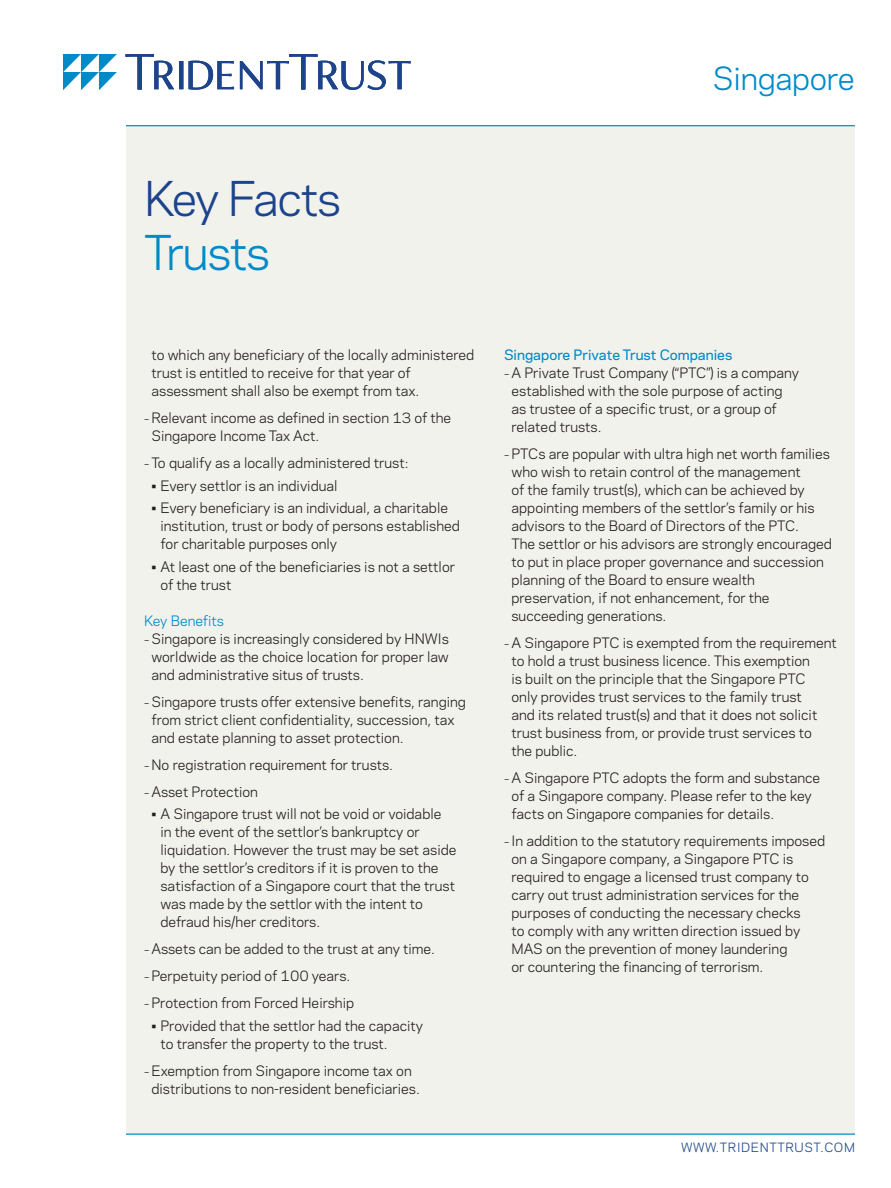
<style>
.page{position:relative;width:891px;height:1188px;background:#fff}
.page>*{position:absolute;margin:0;border:0;box-sizing:border-box;transform-origin:0 0}
.t1{font:45px "Polaris";letter-spacing:-.04em;color:#1d448b}
.t2{font:45px "Polaris";letter-spacing:-.03em;color:#008ac8}
.t3{font:30px "Polaris";letter-spacing:-.01em;color:#008ac8}
.t4{font:13.5px/18px "Polaris";color:#231f20}
.Head_1{font:500 13.5px "Polaris";color:#008ac8}
.Head_2{font:13.5px "Polaris";color:#008ac8}
.t5{font:12px "Polaris";letter-spacing:.05em;color:#1d448b}
.s1{font-size:10.5px}
</style>
<div class="page">
<div style="left:126px;top:126px;width:729px;height:1008px;background:#f2f2ed"></div>
<hr style="left:126px;top:126px;width:729px;height:1px;background:#008ac8">
<hr style="left:126px;top:1134px;width:729px;height:1px;background:#008ac8">
<svg style="left:126px;top:54px;width:285px;height:36px"></svg>
<svg style="left:63px;top:54px;width:54px;height:36px"></svg>
<h2 class="t3" style="left:713px;top:56px;width:144px">Singapore</h2>
<h1 class="t1" style="left:144px;top:165px;width:199px">Key Facts</h1>
<h1 class="t2" style="left:144px;top:219px;width:128px">Trusts</h1>
<p class="t4" style="left:152px;top:345px;width:324px">to which any beneficiary of the locally administered trust is entitled to receive for that year of assessment shall also be exempt from tax.</p>
<p class="t4" style="left:152px;top:408px;width:301px;text-indent:-8px"><span class="s1">–</span> Relevant income as defined in section 13 of the<br>Singapore Income Tax Act.</p>
<p class="t4" style="left:144px;top:453px;width:266px"><span class="s1">–</span> To qualify as a locally administered trust:</p>
<p class="t4" style="left:152px;top:476px;width:188px">• Every settlor is an individual</p>
<p class="t4" style="left:160px;top:498px;width:301px;text-indent:-9px">• Every beneficiary is an individual, a charitable institution, trust or body of persons established for charitable purposes only</p>
<p class="t4" style="left:160px;top:557px;width:296px;text-indent:-9px">• At least one of the beneficiaries is not a settlor of the trust</p>
<p class="Head_2" style="left:144px;top:610px;width:82px">Key Benefits</p>
<p class="t4" style="left:152px;top:629px;width:299px;text-align:justify;text-indent:-8px"><span class="s1">–</span> Singapore is increasingly considered by HNWIs worldwide as the choice location for proper law and administrative situs of trusts.</p>
<p class="t4" style="left:152px;top:692px;width:316px;text-indent:-8px"><span class="s1">–</span> Singapore trusts offer extensive benefits, ranging from strict client confidentiality, succession, tax and estate planning to asset protection.</p>
<p class="t4" style="left:144px;top:755px;width:251px"><span class="s1">–</span> No registration requirement for trusts.</p>
<p class="t4" style="left:144px;top:782px;width:115px"><span class="s1">–</span> Asset Protection</p>
<p class="t4" style="left:160px;top:804px;width:298px;text-indent:-9px">• A Singapore trust will not be void or voidable<br>in the event of the settlor’s bankruptcy or liquidation. However the trust may be set aside by the settlor’s creditors if it is proven to the satisfaction of a Singapore court that the trust was made by the settlor with the intent to defraud his/her creditors.</p>
<p class="t4" style="left:144px;top:939px;width:293px"><span class="s1">–</span> Assets can be added to the trust at any time.</p>
<p class="t4" style="left:144px;top:966px;width:208px"><span class="s1">–</span> Perpetuity period of 100 years.</p>
<p class="t4" style="left:144px;top:993px;width:212px"><span class="s1">–</span> Protection from Forced Heirship</p>
<p class="t4" style="left:160px;top:1016px;width:264px;text-indent:-9px">• Provided that the settlor had the capacity to transfer the property to the trust.</p>
<p class="t4" style="left:152px;top:1061px;width:270px;text-indent:-8px"><span class="s1">–</span> Exemption from Singapore income tax on distributions to non-resident beneficiaries.</p>
<p class="Head_1" style="left:504px;top:345px;width:230px">Singapore Private Trust Companies</p>
<p class="t4" style="left:512px;top:363px;width:289px;text-indent:-8px"><span class="s1">–</span> A Private Trust Company (“PTC”) is a company established with the sole purpose of acting as trustee of a specific trust, or a group of related trusts.</p>
<p class="t4" style="left:512px;top:444px;width:322px;text-indent:-8px"><span class="s1">–</span> PTCs are popular with ultra high net worth families who wish to retain control of the management<br>of the family trust(s), which can be achieved by appointing members of the settlor’s family or his advisors to the Board of Directors of the PTC.<br>The settlor or his advisors are strongly encouraged to put in place proper governance and succession planning of the Board to ensure wealth preservation, if not enhancement, for the succeeding generations.</p>
<p class="t4" style="left:512px;top:633px;width:327px;text-indent:-8px"><span class="s1">–</span> A Singapore PTC is exempted from the requirement to hold a trust business licence. This exemption<br>is built on the principle that the Singapore PTC<br>only provides trust services to the family trust<br>and its related trust(s) and that it does not solicit trust business from, or provide trust services to<br>the public.</p>
<p class="t4" style="left:512px;top:768px;width:310px;text-indent:-8px"><span class="s1">–</span> A Singapore PTC adopts the form and substance of a Singapore company. Please refer to the key facts on Singapore companies for details.</p>
<p class="t4" style="left:512px;top:831px;width:315px;text-indent:-8px"><span class="s1">–</span> In addition to the statutory requirements imposed on a Singapore company, a Singapore PTC is required to engage a licensed trust company to carry out trust administration services for the purposes of conducting the necessary checks<br>to comply with any written direction issued by MAS on the prevention of money laundering<br>or countering the financing of terrorism.</p>
<p class="t5" style="left:681px;top:1138px;width:175px">WWW.TRIDENTTRUST.COM</p>
</div>
